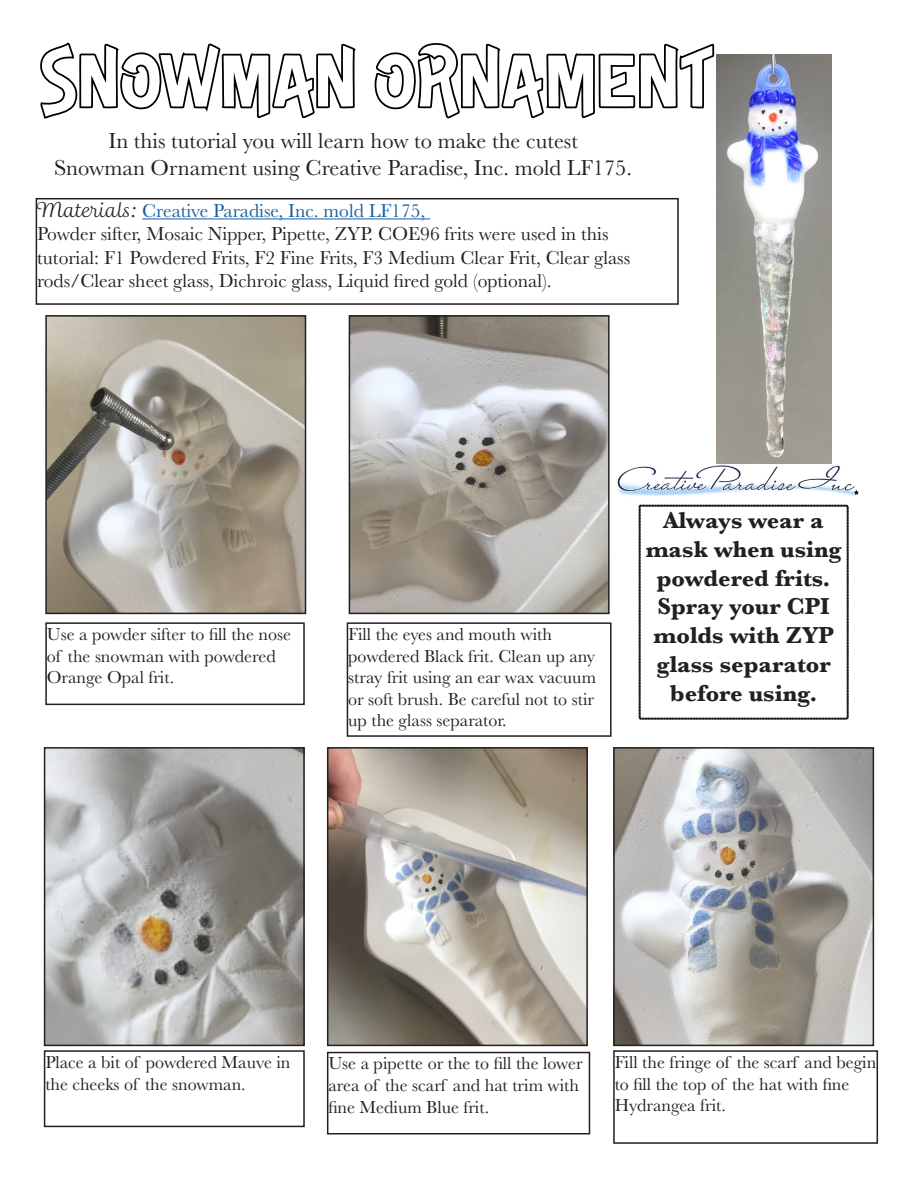
<style>
.page{position:relative;width:918px;height:1188px;background:#fff}
.page>*{position:absolute;margin:0;border:0;box-sizing:border-box;transform-origin:0 0}
.t1{font:72.9px "De Little Chromatic";color:#fff}
.t2{font:700 24px/28.8px "Baskerville";color:#231f20;text-align:center}
.t3{font:22.5px "Baskerville";color:#231f20}
.t4{font:19.5px/23.4px "Baskerville";color:#231f20}
.t5{font:19.5px "Baskerville";color:#175d9e}
.t6{font:18px/21.6px "Baskerville";color:#231f20}
.s1{font-family:"Madre Script";color:#231f20}
</style>
<div class="page">
<img style="left:617px;top:456px;width:242px;height:40px">
<img style="left:716px;top:54px;width:115px;height:410px">
<svg style="left:40px;top:42px;width:316px;height:77px"></svg>
<svg style="left:374px;top:43px;width:341px;height:76px"></svg>
<svg style="left:639px;top:505px;width:210px;height:215px"></svg>
<hr style="left:142px;top:218px;width:288px;height:1px;background:#175d9e">
<div style="left:36px;top:198px;width:643px;height:107px;border:2px solid #231f20"></div>
<img style="left:48px;top:318px;width:255px;height:293px">
<div style="left:45px;top:315px;width:261px;height:299px;border:2px solid #231f20"></div>
<img style="left:352px;top:318px;width:255px;height:293px">
<div style="left:349px;top:315px;width:261px;height:299px;border:2px solid #231f20"></div>
<img style="left:47px;top:750px;width:255px;height:293px">
<div style="left:44px;top:747px;width:261px;height:299px;border:2px solid #231f20"></div>
<img style="left:330px;top:750px;width:255px;height:293px">
<div style="left:327px;top:747px;width:261px;height:299px;border:2px solid #231f20"></div>
<img style="left:616px;top:750px;width:255px;height:293px">
<div style="left:613px;top:747px;width:261px;height:299px;border:2px solid #231f20"></div>
<div style="left:613px;top:1050px;width:265px;height:94px;border:2px solid #231f20"></div>
<div style="left:327px;top:1052px;width:263px;height:83px;border:2px solid #231f20"></div>
<div style="left:44px;top:1050px;width:261px;height:77px;border:2px solid #231f20"></div>
<div style="left:45px;top:622px;width:260px;height:83px;border:2px solid #231f20"></div>
<div style="left:347px;top:622px;width:265px;height:115px;border:2px solid #231f20"></div>
<p class="t1" style="left:40px;top:45px;width:674px">SNOWMAN ORNAMENT</p>
<p class="t3" style="left:108px;top:126px;width:471px">In this tutorial you will learn how to make the cutest</p>
<p class="t3" style="left:54px;top:153px;width:580px">Snowman Ornament using Creative Paradise, Inc. mold LF175.</p>
<p class="t5" style="left:37px;top:198px;width:390px"><span class="s1">Materials:</span> Creative Paradise, Inc. mold LF175,</p>
<p class="t4" style="left:37px;top:223px;width:573px">Powder sifter, Mosaic Nipper, Pipette, ZYP. COE96 frits were used in this</p>
<p class="t4" style="left:37px;top:246px;width:595px">tutorial: F1 Powdered Frits, F2 Fine Frits, F3 Medium Clear Frit, Clear glass rods/Clear sheet glass, Dichroic glass, Liquid fired gold (optional).</p>
<p class="t6" style="left:47px;top:624px;width:246px">Use a powder sifter to fill the nose of the snowman with powdered<br>Orange Opal frit.</p>
<p class="t6" style="left:348px;top:624px;width:205px">Fill the eyes and mouth with</p>
<p class="t6" style="left:348px;top:645px;width:249px;text-align:justify">powdered Black frit. Clean up any stray frit using an ear wax vacuum or soft brush. Be careful not to stir up the glass separator.</p>
<p class="t2" style="left:646px;top:506px;width:197px">Always wear a mask when using powdered frits.<br>Spray your CPI molds with ZYP glass separator before using.</p>
<p class="t6" style="left:45px;top:1052px;width:247px">Place a bit of powdered Mauve in the cheeks of the snowman.</p>
<p class="t6" style="left:328px;top:1053px;width:256px">Use a pipette or the to fill the lower area of the scarf and hat trim with fine Medium Blue frit.</p>
<p class="t6" style="left:615px;top:1052px;width:263px">Fill the fringe of the scarf and begin to fill the top of the hat with fine</p>
<p class="t6" style="left:615px;top:1095px;width:113px">Hydrangea frit.</p>
</div>
